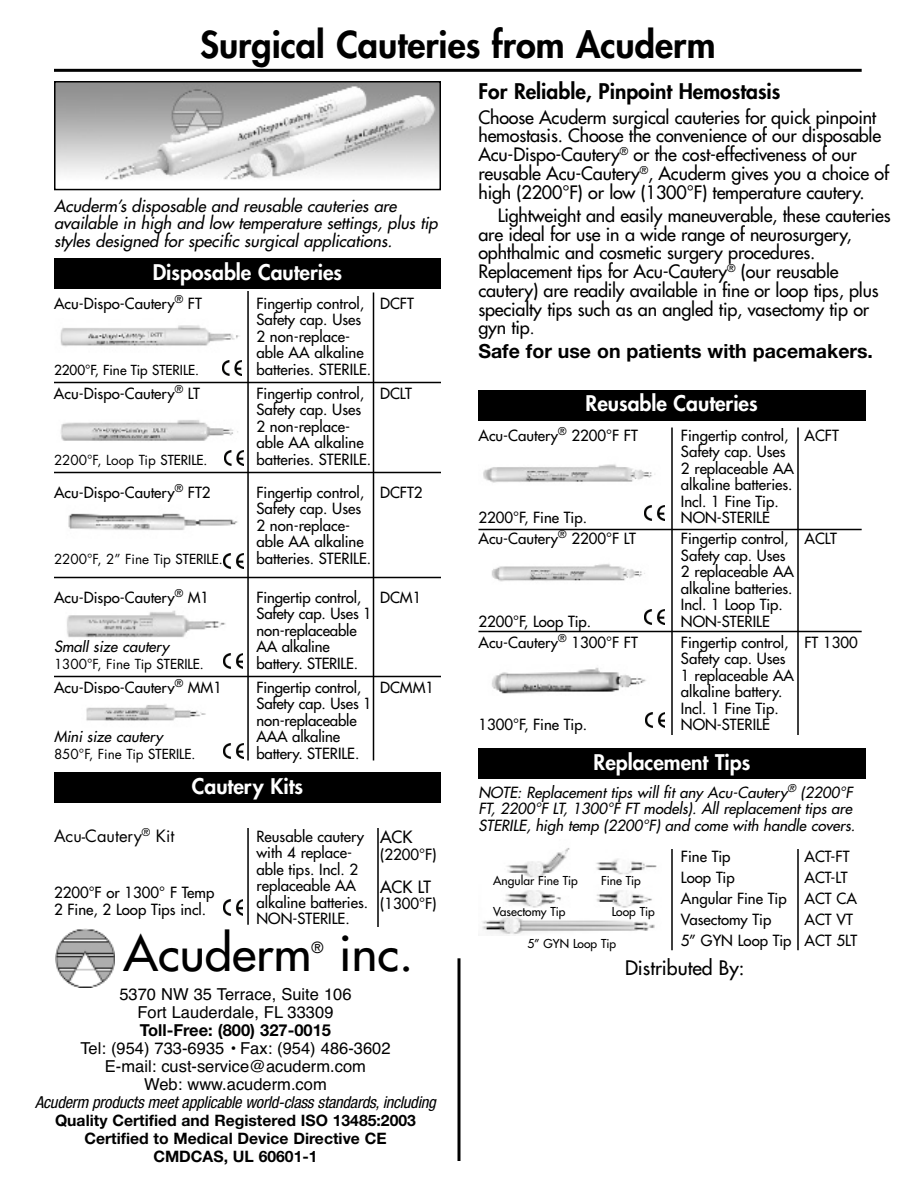
<style>
.page{position:relative;width:918px;height:1188px;background:#fff}
.page>*{position:absolute;margin:0;border:0;box-sizing:border-box;transform-origin:0 0}
.t1{font:48px "Futura";color:#000}
.t2{font:800 36px "Futura";color:#000}
.t3{font:800 21px "Futura";color:#fff}
.t4{font:800 21px "Futura";color:#000}
.t5{font:700 19.5px "Helvetica Neue";color:#000}
.t6{font:19.5px "Futura";color:#000}
.t7{font:18px/18.8px "Futura";letter-spacing:-.01em;color:#000}
.t8{font:italic 16.5px/17.2px "Futura";color:#000}
.t9{font:16.5px/18px "Helvetica";color:#000;text-align:center}
.t10{font:italic condensed 16.5px "Helvetica Neue";color:#000}
.t11{font:700 16.5px "Helvetica Neue";color:#000}
.t12{font:16.5px "Futura";color:#000}
.t13{font:16.5px "Futura";color:#000}
.t14{font:700 15.75px/18px "Helvetica Neue";color:#000;text-align:center}
.t15{font:15px/16.5px "Futura";color:#000}
.t16{font:italic 15px/16.5px "Futura";color:#000}
.t17{font:13.5px "Futura";color:#000}
.t18{font:13.5px "Futura";color:#000}
.t19{font:12px "Futura";color:#000}
.s1{font-style:inherit}
.s2{font-size:16.5px}
</style>
<div class="page">
<hr style="left:458px;top:958px;width:2px;height:203px;background:#000">
<img style="left:57px;top:84px;width:381px;height:96px">
<div style="left:54px;top:81px;width:387px;height:109px;border:2px solid #000"></div>
<hr style="left:54px;top:69px;width:808px;height:3px;background:#000">
<hr style="left:373px;top:292px;width:1px;height:468px;background:#000">
<hr style="left:247px;top:291px;width:2px;height:469px;background:#000">
<div style="left:54px;top:259px;width:387px;height:30px;background:#000"></div>
<div style="left:54px;top:772px;width:387px;height:31px;background:#000"></div>
<div style="left:478px;top:390px;width:387px;height:30px;background:#000"></div>
<div style="left:478px;top:748px;width:387px;height:31px;background:#000"></div>
<hr style="left:54px;top:382px;width:387px;height:1px;background:#000">
<hr style="left:54px;top:472px;width:387px;height:1px;background:#000">
<hr style="left:54px;top:676px;width:387px;height:1px;background:#000">
<hr style="left:478px;top:529px;width:384px;height:1px;background:#000">
<hr style="left:478px;top:631px;width:384px;height:1px;background:#000">
<hr style="left:247px;top:828px;width:2px;height:97px;background:#000">
<hr style="left:377px;top:828px;width:2px;height:99px;background:#000">
<hr style="left:671px;top:428px;width:2px;height:307px;background:#000">
<hr style="left:797px;top:428px;width:2px;height:307px;background:#000">
<hr style="left:671px;top:849px;width:2px;height:101px;background:#000">
<hr style="left:797px;top:849px;width:2px;height:101px;background:#000">
<hr style="left:54px;top:577px;width:387px;height:1px;background:#000">
<img style="left:222px;top:360px;width:20px;height:15px">
<img style="left:224px;top:450px;width:20px;height:15px">
<img style="left:224px;top:553px;width:19px;height:15px">
<img style="left:224px;top:654px;width:19px;height:15px">
<img style="left:224px;top:743px;width:19px;height:15px">
<img style="left:224px;top:900px;width:19px;height:15px">
<img style="left:645px;top:713px;width:20px;height:15px">
<img style="left:645px;top:609px;width:19px;height:15px">
<img style="left:645px;top:506px;width:19px;height:15px">
<img style="left:482px;top:848px;width:175px;height:86px">
<img style="left:68px;top:513px;width:170px;height:17px">
<img style="left:60px;top:325px;width:180px;height:22px">
<img style="left:60px;top:420px;width:178px;height:21px">
<img style="left:67px;top:610px;width:159px;height:28px">
<img style="left:86px;top:704px;width:120px;height:17px">
<img style="left:492px;top:563px;width:153px;height:19px">
<img style="left:483px;top:464px;width:172px;height:19px">
<img style="left:491px;top:667px;width:155px;height:27px">
<img style="left:56px;top:929px;width:59px;height:59px">
<h2 class="t2" style="left:200px;top:27px;width:517px">Surgical Cauteries from Acuderm</h2>
<p class="t8" style="left:54px;top:198px;width:388px">Acuderm’s disposable and reusable cauteries are available in high and low temperature settings, plus tip styles designed for specific surgical applications.</p>
<h3 class="t3" style="left:153px;top:262px;width:191px">Disposable Cauteries</h3>
<p class="t15" style="left:54px;top:296px;width:149px">Acu-Dispo-Cautery<sup>®</sup> FT</p>
<p class="t18" style="left:54px;top:363px;width:147px">2200°F, Fine Tip STERILE.</p>
<p class="t15" style="left:54px;top:386px;width:148px">Acu-Dispo-Cautery<sup>®</sup> LT</p>
<p class="t17" style="left:54px;top:453px;width:155px">2200°F, Loop Tip <span class="s1">STERILE.</span></p>
<p class="t15" style="left:54px;top:485px;width:158px">Acu-Dispo-Cautery<sup>®</sup> FT2</p>
<p class="t17" style="left:54px;top:553px;width:170px">2200°F, 2” Fine Tip <span class="s1">STERILE.</span></p>
<p class="t15" style="left:54px;top:590px;width:157px">Acu-Dispo-Cautery<sup>®</sup> M1</p>
<p class="t16" style="left:54px;top:639px;width:117px">Small size cautery</p>
<p class="t17" style="left:54px;top:657px;width:151px">1300°F, Fine Tip <span class="s1">STERILE.</span></p>
<p class="t15" style="left:54px;top:680px;width:170px">Acu-Dispo-Cautery<sup>®</sup> MM1</p>
<p class="t16" style="left:54px;top:729px;width:110px">Mini size cautery</p>
<p class="t17" style="left:54px;top:747px;width:143px">850°F, Fine Tip <span class="s1">STERILE.</span></p>
<p class="t15" style="left:256px;top:296px;width:116px">Fingertip control,<br>Safety cap. Uses<br>2 non-replace&shy;able AA alkaline batteries. STERILE.</p>
<p class="t15" style="left:380px;top:296px;width:35px">DCFT</p>
<p class="t15" style="left:256px;top:386px;width:116px">Fingertip control,<br>Safety cap. Uses<br>2 non-replace&shy;able AA alkaline batteries. STERILE.</p>
<p class="t15" style="left:380px;top:386px;width:34px">DCLT</p>
<p class="t15" style="left:256px;top:485px;width:116px">Fingertip control,<br>Safety cap. Uses<br>2 non-replace&shy;able AA alkaline batteries. STERILE.</p>
<p class="t15" style="left:380px;top:485px;width:44px">DCFT2</p>
<p class="t15" style="left:256px;top:590px;width:117px">Fingertip control,<br>Safety cap. Uses 1 non-replaceable<br>AA alkaline battery. STERILE.</p>
<p class="t15" style="left:380px;top:590px;width:43px">DCM1</p>
<p class="t15" style="left:256px;top:680px;width:117px">Fingertip control,<br>Safety cap. Uses 1 non-replaceable<br>AAA alkaline battery. STERILE.</p>
<p class="t15" style="left:380px;top:680px;width:56px">DCMM1</p>
<h3 class="t3" style="left:192px;top:776px;width:113px">Cautery Kits</h3>
<p class="t12" style="left:54px;top:829px;width:122px">Acu-Cautery<sup>®</sup> Kit</p>
<p class="t15" style="left:54px;top:885px;width:162px">2200°F or 1300° F Temp<br>2 Fine, 2 Loop Tips incl.</p>
<p class="t15" style="left:256px;top:829px;width:113px">Reusable cautery with 4 replace&shy;able tips. Incl. 2 replaceable AA alkaline batteries.<br>NON-STERILE.</p>
<p class="t13" style="left:380px;top:829px;width:34px">ACK</p>
<p class="t15" style="left:380px;top:847px;width:58px">(2200°F)</p>
<p class="t13" style="left:380px;top:878px;width:53px">ACK LT</p>
<p class="t15" style="left:380px;top:896px;width:58px">(1300°F)</p>
<h1 class="t1" style="left:124px;top:929px;width:190px">Acuderm</h1>
<p class="t15" style="left:312px;top:940px;width:13px">®</p>
<h1 class="t1" style="left:339px;top:929px;width:76px">inc.</h1>
<p class="t9" style="left:119px;top:987px;width:234px">5370 NW 35 Terrace, Suite 106<br>Fort Lauderdale, FL 33309</p>
<p class="t11" style="left:140px;top:1024px;width:193px">Toll-Free: (800) 327-0015</p>
<p class="t9" style="left:80px;top:1041px;width:312px">Tel: (954) 733-6935 • Fax: (954) 486-3602<br>E-mail: cust-service@acuderm.com<br>Web: www.acuderm.com</p>
<p class="t10" style="left:35px;top:1096px;width:405px">Acuderm products meet applicable world-class standards, including</p>
<p class="t14" style="left:55px;top:1113px;width:362px">Quality Certified and Registered ISO 13485:2003<br>Certified to Medical Device Directive CE<br>CMDCAS, UL 60601-1</p>
<h3 class="t4" style="left:478px;top:81px;width:304px">For Reliable, Pinpoint Hemostasis</h3>
<p class="t7" style="left:478px;top:109px;width:412px">Choose Acuderm surgical cauteries for quick pinpoint hemostasis. Choose the convenience of our disposable Acu-Dispo-Cautery<sup>®</sup> or the cost-effectiveness of our reusable Acu-Cautery<sup>®</sup>, Acuderm gives you a choice of high (2200°F) or low (1300°F) temperature cautery.</p>
<p class="t7" style="left:478px;top:207px;width:414px;text-indent:19px">Lightweight and easily maneuverable, these cauteries are ideal for use in a wide range of neurosurgery, ophthalmic and cosmetic surgery procedures.<br>Replacement tips for Acu-Cautery<sup>®</sup> (our reusable cautery) are readily available in fine or loop tips, plus specialty tips such as an angled tip, vasectomy tip or gyn tip<span class="s2">.</span></p>
<h3 class="t5" style="left:478px;top:344px;width:396px">Safe for use on patients with pacemakers.</h3>
<h3 class="t3" style="left:586px;top:393px;width:174px">Reusable Cauteries</h3>
<p class="t15" style="left:478px;top:428px;width:161px">Acu-Cautery<sup>®</sup> 2200°F FT</p>
<p class="t15" style="left:478px;top:510px;width:110px">2200°F, Fine Tip.</p>
<p class="t15" style="left:478px;top:531px;width:159px">Acu-Cautery<sup>®</sup> 2200°F LT</p>
<p class="t15" style="left:478px;top:614px;width:114px">2200°F, Loop Tip.</p>
<p class="t15" style="left:478px;top:635px;width:161px">Acu-Cautery<sup>®</sup> 1300°F FT</p>
<p class="t15" style="left:478px;top:717px;width:110px">1300°F, Fine Tip.</p>
<p class="t15" style="left:681px;top:428px;width:115px">Fingertip control,<br>Safety cap. Uses<br>2 replaceable AA alkaline batteries.<br>Incl. 1 Fine Tip.<br>NON-STERILE</p>
<p class="t15" style="left:805px;top:428px;width:36px">ACFT</p>
<p class="t15" style="left:681px;top:531px;width:115px">Fingertip control,<br>Safety cap. Uses<br>2 replaceable AA alkaline batteries.<br>Incl. 1 Loop Tip.<br>NON-STERILE</p>
<p class="t15" style="left:805px;top:531px;width:34px">ACLT</p>
<p class="t15" style="left:681px;top:635px;width:115px">Fingertip control,<br>Safety cap. Uses<br>1 replaceable AA alkaline battery.<br>Incl. 1 Fine Tip.<br>NON-STERILE</p>
<p class="t15" style="left:805px;top:635px;width:55px">FT 1300</p>
<h3 class="t3" style="left:594px;top:752px;width:158px">Replacement Tips</h3>
<p class="t16" style="left:478px;top:785px;width:381px">NOTE: Replacement tips will fit any Acu-Cautery<sup>®</sup> (2200°F<br>FT, 2200°F LT, 1300°F FT models). All replacement tips are<br>STERILE, high temp (2200°F) and come with handle covers.</p>
<p class="t19" style="left:493px;top:874px;width:86px">Angular Fine Tip</p>
<p class="t19" style="left:601px;top:874px;width:41px">Fine Tip</p>
<p class="t19" style="left:493px;top:906px;width:74px">Vasectomy Tip</p>
<p class="t19" style="left:612px;top:906px;width:45px">Loop Tip</p>
<p class="t19" style="left:528px;top:937px;width:90px">5” GYN Loop Tip</p>
<p class="t15" style="left:681px;top:847px;width:112px;line-height:21px">Fine Tip<br>Loop Tip<br>Angular Fine Tip<br>Vasectomy Tip<br>5” GYN Loop Tip</p>
<p class="t15" style="left:805px;top:847px;width:54px;line-height:21px">ACT-FT<br>ACT-LT<br>ACT CA<br>ACT VT<br>ACT 5LT</p>
<h3 class="t6" style="left:625px;top:958px;width:121px">Distributed By:</h3>
</div>
